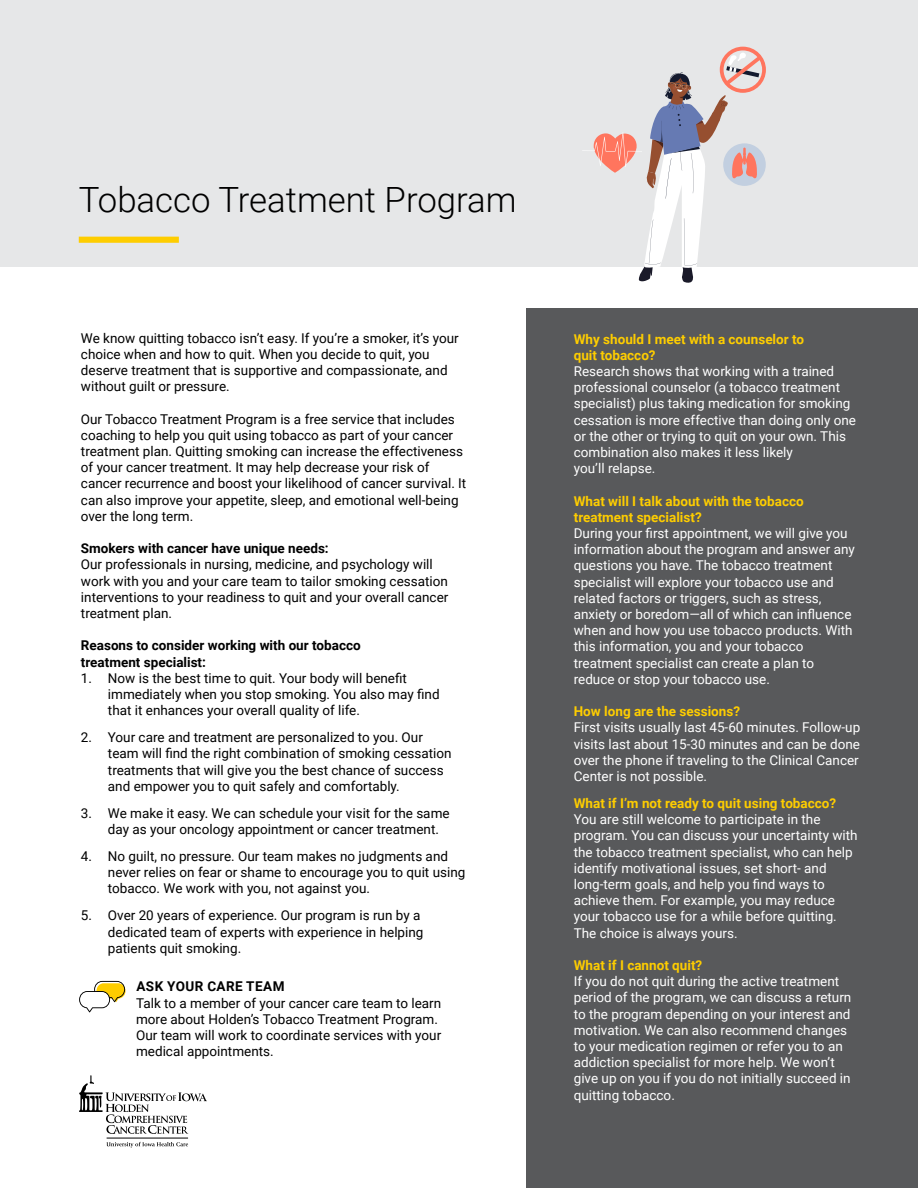
<style>
.page{position:relative;width:918px;height:1188px;background:#fff}
.page>*{position:absolute;margin:0;border:0;box-sizing:border-box;transform-origin:0 0}
.t1{font:300 34.8px "Roboto";color:#000}
.t2{font:13.5px/16.2px "Roboto";color:#000}
.t3{font:13.5px/16.2px "Roboto";color:#fff}
.t4{font:700 13.5px/16.2px "Roboto";color:#fecd00}
.t5{font:700 13.5px/16.2px "Roboto";color:#000}
.t6{font:700 13.5px "Roboto";letter-spacing:.035em;color:#000}
</style>
<div class="page">
<div style="left:0;top:0;width:918px;height:267px;background:#e6e7e8"></div>
<div style="left:79px;top:237px;width:100px;height:6px;background:#fecd00"></div>
<div style="left:526px;top:309px;width:392px;height:879px;background:#58595b"></div>
<svg style="left:79px;top:981px;width:47px;height:31px"></svg>
<svg style="left:582px;top:47px;width:184px;height:236px"></svg>
<svg style="left:79px;top:1075px;width:128px;height:59px"></svg>
<hr style="left:107px;top:1138px;width:81px;height:1px;background:#000">
<svg style="left:106px;top:1142px;width:82px;height:6px"></svg>
<h1 class="t1" style="left:79px;top:175px;width:439px">Tobacco Treatment Program</h1>
<p class="t2" style="left:81px;top:329px;width:379px">We know quitting tobacco isn’t easy. If you’re a smoker, it’s your choice when and how to quit. When you decide to quit, you deserve treatment that is supportive and compassionate, and without guilt or pressure.</p>
<p class="t2" style="left:81px;top:410px;width:387px">Our Tobacco Treatment Program is a free service that includes coaching to help you quit using tobacco as part of your cancer treatment plan. Quitting smoking can increase the effectiveness of your cancer treatment. It may help decrease your risk of cancer recurrence and boost your likelihood of cancer survival. It can also improve your appetite, sleep, and emotional well-being over the long term.</p>
<p class="t5" style="left:81px;top:540px;width:249px">Smokers with cancer have unique needs:</p>
<p class="t2" style="left:81px;top:556px;width:369px">Our professionals in nursing, medicine, and psychology will work with you and your care team to tailor smoking cessation interventions to your readiness to quit and your overall cancer treatment plan.</p>
<p class="t5" style="left:81px;top:637px;width:281px">Reasons to consider working with our tobacco treatment specialist:</p>
<p class="t2" style="left:108px;top:669px;width:333px;text-indent:-27px">1. Now is the best time to quit. Your body will benefit immediately when you stop smoking. You also may find that it enhances your overall quality of life.</p>
<p class="t2" style="left:108px;top:729px;width:345px;text-indent:-27px">2. Your care and treatment are personalized to you. Our team will find the right combination of smoking cessation treatments that will give you the best chance of success and empower you to quit safely and comfortably.</p>
<p class="t2" style="left:108px;top:804px;width:343px;text-indent:-27px">3. We make it easy. We can schedule your visit for the same day as your oncology appointment or cancer treatment.</p>
<p class="t2" style="left:108px;top:848px;width:359px;text-indent:-27px">4. No guilt, no pressure. Our team makes no judgments and never relies on fear or shame to encourage you to quit using tobacco. We work with you, not against you.</p>
<p class="t2" style="left:108px;top:907px;width:317px;text-indent:-27px">5. Over 20 years of experience. Our program is run by a dedicated team of experts with experience in helping patients quit smoking.</p>
<p class="t6" style="left:136px;top:977px;width:150px">ASK YOUR CARE TEAM</p>
<p class="t2" style="left:136px;top:994px;width:307px">Talk to a member of your cancer care team to learn more about Holden’s Tobacco Treatment Program.<br>Our team will work to coordinate services with your medical appointments.</p>
<p class="t4" style="left:574px;top:330px;width:232px">Why should I meet with a counselor to quit tobacco?</p>
<p class="t3" style="left:574px;top:363px;width:284px">Research shows that working with a trained professional counselor (a tobacco treatment specialist) plus taking medication for smoking cessation is more effective than doing only one or the other or trying to quit on your own. This combination also makes it less likely<br>you’ll relapse.</p>
<p class="t4" style="left:574px;top:492px;width:232px">What will I talk about with the tobacco treatment specialist?</p>
<p class="t3" style="left:574px;top:525px;width:283px">During your first appointment, we will give you information about the program and answer any questions you have. The tobacco treatment specialist will explore your tobacco use and related factors or triggers, such as stress, anxiety or boredom—all of which can influence when and how you use tobacco products. With this information, you and your tobacco treatment specialist can create a plan to reduce or stop your tobacco use.</p>
<p class="t4" style="left:574px;top:703px;width:168px">How long are the sessions?</p>
<p class="t3" style="left:574px;top:719px;width:288px;text-align:justify">First visits usually last 45-60 minutes. Follow-up visits last about 15-30 minutes and can be done over the phone if traveling to the Clinical Cancer Center is not possible.</p>
<p class="t4" style="left:574px;top:795px;width:264px">What if I’m not ready to quit using tobacco?</p>
<p class="t3" style="left:574px;top:811px;width:285px">You are still welcome to participate in the program. You can discuss your uncertainty with the tobacco treatment specialist, who can help identify motivational issues, set short- and long-term goals, and help you find ways to achieve them. For example, you may reduce your tobacco use for a while before quitting.<br>The choice is always yours.</p>
<p class="t4" style="left:574px;top:957px;width:130px">What if I cannot quit?</p>
<p class="t3" style="left:574px;top:973px;width:279px">If you do not quit during the active treatment period of the program, we can discuss a return to the program depending on your interest and motivation. We can also recommend changes to your medication regimen or refer you to an addiction specialist for more help. We won’t give up on you if you do not initially succeed in quitting tobacco.</p>
</div>
